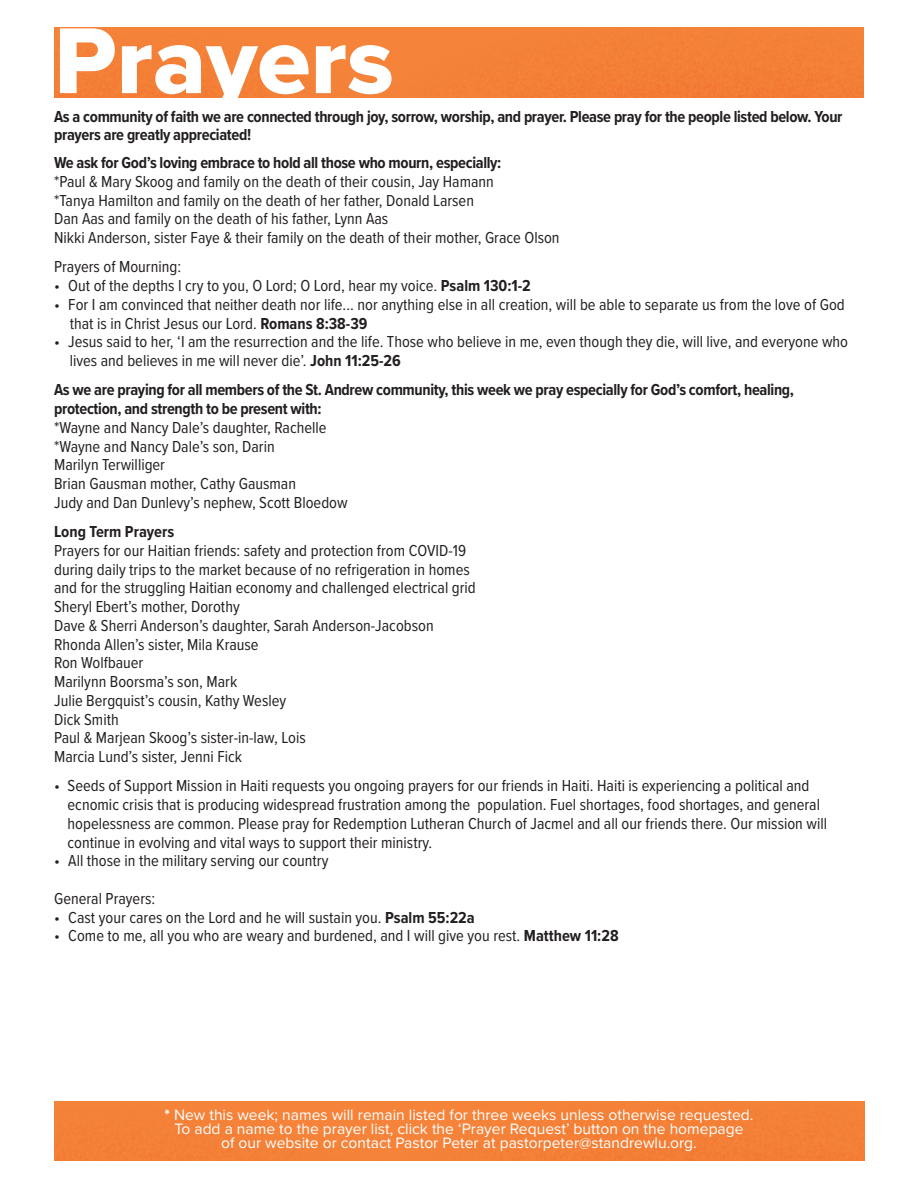
<style>
.page{position:relative;width:918px;height:1188px;background:#fff}
.page>*{position:absolute;margin:0;border:0;box-sizing:border-box;transform-origin:0 0}
.t1{font:97.05px "Proxima Nova Extrabld";color:#fff}
.Paragraph{font:16.5px/18.8px "Proxima Nova Cond";color:#231f20}
.Paragraph-2{font:700 16.5px/18.8px "Proxima Nova Cond";letter-spacing:-.02em;color:#231f20}
.Paragraph-3{font:700 16.5px "Proxima Nova Cond";color:#231f20}
.Paragraph-4{font:15.6px "Proxima Nova";color:#fff}
.s1{font-weight:700}
</style>
<div class="page">
<div style="left:54px;top:27px;width:810px;height:71px;background:#f48138"></div>
<div style="left:54px;top:1101px;width:810px;height:60px;background:#f48239"></div>
<p class="t1" style="left:54px;top:-12px;width:341px">Prayers</p>
<h2 class="Paragraph-2" style="left:54px;top:106px;width:790px">As a community of faith we are connected through joy, sorrow, worship, and prayer. Please pray for the people listed below. Your prayers are greatly appreciated!</h2>
<h2 class="Paragraph-2" style="left:54px;top:153px;width:449px">We ask for God’s loving embrace to hold all those who mourn, especially:</h2>
<h2 class="Paragraph" style="left:54px;top:171px;width:441px">*Paul &amp; Mary Skoog and family on the death of their cousin, Jay Hamann</h2>
<h2 class="Paragraph" style="left:54px;top:190px;width:421px">*Tanya Hamilton and family on the death of her father, Donald Larsen</h2>
<h2 class="Paragraph" style="left:54px;top:209px;width:336px">Dan Aas and family on the death of his father, Lynn Aas</h2>
<h2 class="Paragraph" style="left:54px;top:228px;width:507px">Nikki Anderson, sister Faye &amp; their family on the death of their mother, Grace Olson</h2>
<p class="Paragraph" style="left:54px;top:257px;width:129px">Prayers of Mourning:</p>
<p class="Paragraph" style="left:54px;top:276px;width:478px">• Out of the depths I cry to you, O Lord; O Lord, hear my voice. <span class="s1">Psalm 130:1-2</span></p>
<p class="Paragraph" style="left:70px;top:294px;width:777px;text-indent:-16px">• For I am convinced that neither death nor life... nor anything else in all creation, will be able to separate us from the love of God that is in Christ Jesus our Lord. <span class="s1">Romans 8:38-39</span></p>
<p class="Paragraph" style="left:70px;top:332px;width:780px;text-indent:-16px">• Jesus said to her, ‘I am the resurrection and the life. Those who believe in me, even though they die, will live, and everyone who lives and believes in me will never die’. <span class="s1">John 11:25-26</span></p>
<h2 class="Paragraph-2" style="left:54px;top:380px;width:742px">As we are praying for all members of the St. Andrew community, this week we pray especially for God’s comfort, healing,</h2>
<h2 class="Paragraph-2" style="left:54px;top:399px;width:269px">protection, and strength to be present with:</h2>
<h2 class="Paragraph" style="left:54px;top:417px;width:274px">*Wayne and Nancy Dale’s daughter, Rachelle</h2>
<h2 class="Paragraph" style="left:54px;top:436px;width:222px">*Wayne and Nancy Dale’s son, Darin</h2>
<h2 class="Paragraph" style="left:54px;top:455px;width:113px">Marilyn Terwilliger</h2>
<h2 class="Paragraph" style="left:54px;top:474px;width:243px">Brian Gausman mother, Cathy Gausman</h2>
<h2 class="Paragraph" style="left:54px;top:492px;width:295px">Judy and Dan Dunlevy’s nephew, Scott Bloedow</h2>
<p class="Paragraph-3" style="left:54px;top:520px;width:122px">Long Term Prayers</p>
<h2 class="Paragraph" style="left:54px;top:540px;width:414px">Prayers for our Haitian friends: safety and protection from COVID-19</h2>
<h2 class="Paragraph" style="left:54px;top:559px;width:417px">during daily trips to the market because of no refrigeration in homes</h2>
<h2 class="Paragraph" style="left:54px;top:578px;width:423px">and for the struggling Haitian economy and challenged electrical grid</h2>
<h2 class="Paragraph" style="left:54px;top:597px;width:187px">Sheryl Ebert’s mother, Dorothy</h2>
<h2 class="Paragraph" style="left:54px;top:615px;width:381px">Dave &amp; Sherri Anderson’s daughter, Sarah Anderson-Jacobson</h2>
<h2 class="Paragraph" style="left:54px;top:634px;width:206px">Rhonda Allen’s sister, Mila Krause</h2>
<p class="Paragraph" style="left:54px;top:653px;width:91px">Ron Wolfbauer</p>
<h2 class="Paragraph" style="left:54px;top:672px;width:185px">Marilynn Boorsma’s son, Mark</h2>
<p class="Paragraph" style="left:54px;top:690px;width:234px">Julie Bergquist’s cousin, Kathy Wesley</p>
<p class="Paragraph" style="left:54px;top:709px;width:66px">Dick Smith</p>
<p class="Paragraph" style="left:54px;top:728px;width:253px">Paul &amp; Marjean Skoog’s sister-in-law, Lois</p>
<p class="Paragraph" style="left:54px;top:747px;width:189px">Marcia Lund’s sister, Jenni Fick</p>
<p class="Paragraph" style="left:54px;top:776px;width:757px">• Seeds of Support Mission in Haiti requests you ongoing prayers for our friends in Haiti. Haiti is experiencing a political and</p>
<p class="Paragraph" style="left:68px;top:795px;width:754px">ecnomic crisis that is producing widespread frustration among the population. Fuel shortages, food shortages, and general</p>
<p class="Paragraph" style="left:68px;top:813px;width:761px">hopelessness are common. Please pray for Redemption Lutheran Church of Jacmel and all our friends there. Our mission will continue in evolving and vital ways to support their ministry.</p>
<p class="Paragraph" style="left:54px;top:851px;width:276px">• All those in the military serving our country</p>
<p class="Paragraph" style="left:54px;top:888px;width:103px">General Prayers:</p>
<p class="Paragraph" style="left:54px;top:907px;width:422px">• Cast your cares on the Lord and he will sustain you. <span class="s1">Psalm 55:22a</span></p>
<p class="Paragraph" style="left:54px;top:926px;width:566px">• Come to me, all you who are weary and burdened, and I will give you rest. <span class="s1">Matthew 11:28</span></p>
<p class="Paragraph-4" style="left:165px;top:1103px;width:590px"><span class="s1">*</span> New this week; names will remain listed for three weeks unless otherwise requested.</p>
<p class="Paragraph-4" style="left:174px;top:1117px;width:571px">To add a name to the prayer list, click the ‘Prayer Request’ button on the homepage</p>
<p class="Paragraph-4" style="left:221px;top:1131px;width:477px">of our website or contact Pastor Peter at pastorpeter@standrewlu.org.</p>
</div>
